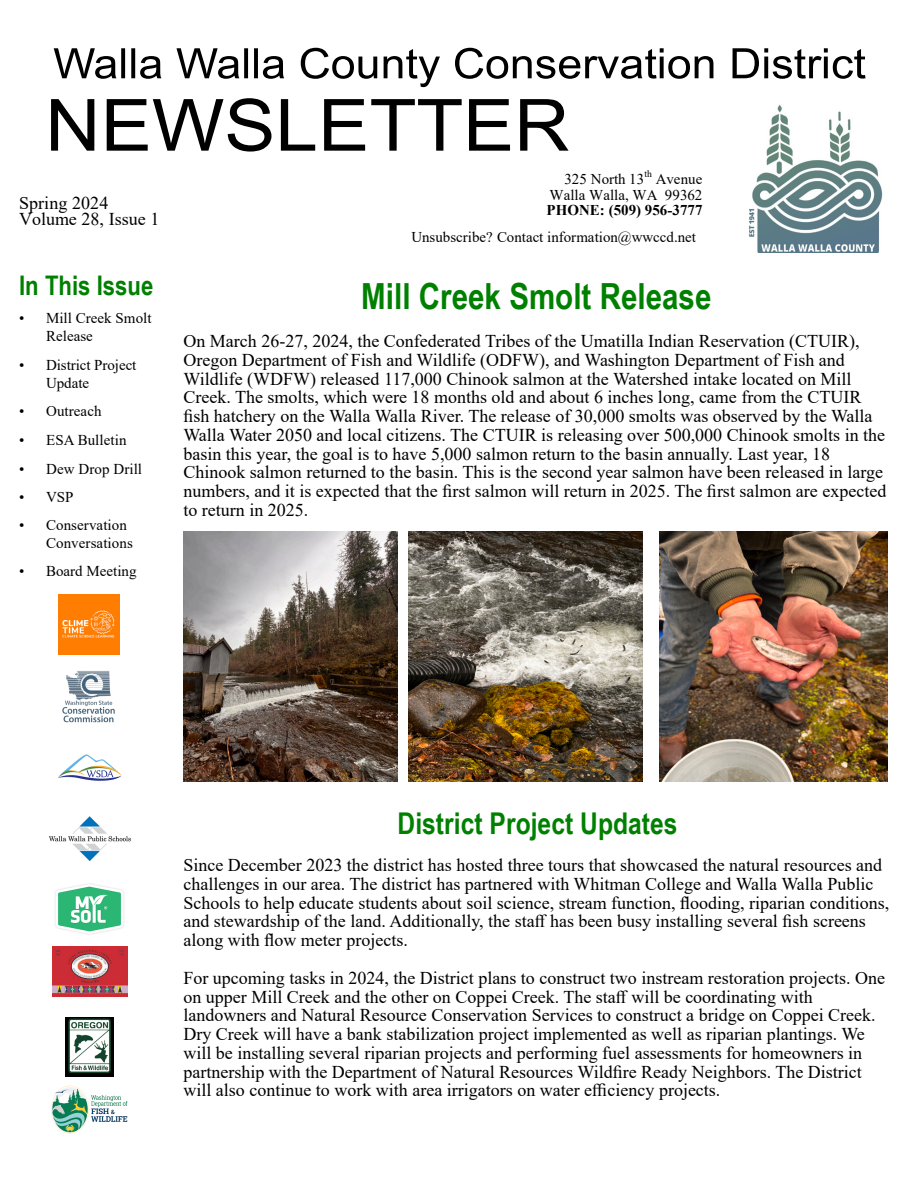
<style>
.page{position:relative;width:918px;height:1188px;background:#fff}
.page>*{position:absolute;margin:0;border:0;box-sizing:border-box;transform-origin:0 0}
.t1{font:700 36px "Arial Narrow";color:#008000}
.t2{font:700 30px "Arial Narrow";color:#008000}
.t3{font:700 27px "Arial Narrow";color:#008000}
.t4{font:18px/18.8px "Times New Roman";color:#000}
.t5{font:15px/18px "Times New Roman";color:#000}
.t6{font:700 15px "Times New Roman";letter-spacing:.005em;color:#000}
</style>
<div class="page">
<svg style="left:54px;top:48px;width:812px;height:39px"></svg>
<svg style="left:51px;top:98px;width:518px;height:54px"></svg>
<img style="left:749px;top:105px;width:134px;height:148px">
<img style="left:59px;top:594px;width:61px;height:61px">
<img style="left:58px;top:671px;width:64px;height:110px">
<img style="left:49px;top:816px;width:82px;height:45px">
<img style="left:52px;top:883px;width:75px;height:64px">
<img style="left:183px;top:532px;width:214px;height:249px">
<img style="left:659px;top:532px;width:229px;height:249px">
<img style="left:409px;top:532px;width:233px;height:249px">
<img style="left:53px;top:947px;width:74px;height:49px">
<img style="left:66px;top:1017px;width:48px;height:60px">
<img style="left:51px;top:1085px;width:77px;height:48px">
<p class="t4" style="left:19px;top:197px;width:142px;line-height:15.9px">Spring 2024<br>Volume 28, Issue 1</p>
<h3 class="t3" style="left:19px;top:275px;width:136px">In This Issue</h3>
<p class="t5" style="left:46px;top:311px;width:107px;text-indent:-27px">• Mill Creek Smolt<br>Release</p>
<p class="t5" style="left:46px;top:357px;width:92px;text-indent:-27px">• District Project<br>Update</p>
<p class="t5" style="left:19px;top:404px;width:84px">• Outreach</p>
<p class="t5" style="left:19px;top:432px;width:109px">• ESA Bulletin</p>
<p class="t5" style="left:19px;top:461px;width:125px">• Dew Drop Drill</p>
<p class="t5" style="left:19px;top:489px;width:56px">• VSP</p>
<p class="t5" style="left:46px;top:518px;width:88px;text-indent:-27px">• Conservation<br>Conversations</p>
<p class="t5" style="left:19px;top:564px;width:119px">• Board Meeting</p>
<p class="t5" style="left:550px;top:172px;width:154px;line-height:15.9px;text-align:right">325 North 13<sup>th</sup> Avenue<br>Walla Walla, WA 99362</p>
<p class="t6" style="left:547px;top:205px;width:158px">PHONE: (509) 956-3777</p>
<p class="t5" style="left:411px;top:230px;width:286px">Unsubscribe? Contact information@wwccd.net</p>
<h1 class="t1" style="left:361px;top:283px;width:352px">Mill Creek Smolt Release</h1>
<p class="t4" style="left:183px;top:333px;width:704px">On March 26-27, 2024, the Confederated Tribes of the Umatilla Indian Reservation (CTUIR), Oregon Department of Fish and Wildlife (ODFW), and Washington Department of Fish and Wildlife (WDFW) released 117,000 Chinook salmon at the Watershed intake located on Mill Creek. The smolts, which were 18 months old and about 6 inches long, came from the CTUIR fish hatchery on the Walla Walla River. The release of 30,000 smolts was observed by the Walla Walla Water 2050 and local citizens. The CTUIR is releasing over 500,000 Chinook smolts in the basin this year, the goal is to have 5,000 salmon return to the basin annually. Last year, 18<br>Chinook salmon returned to the basin. This is the second year salmon have been released in large numbers, and it is expected that the first salmon will return in 2025. The first salmon are expected to return in 2025.</p>
<h2 class="t2" style="left:398px;top:812px;width:282px">District Project Updates</h2>
<p class="t4" style="left:183px;top:858px;width:707px">Since December 2023 the district has hosted three tours that showcased the natural resources and challenges in our area. The district has partnered with Whitman College and Walla Walla Public Schools to help educate students about soil science, stream function, flooding, riparian conditions, and stewardship of the land. Additionally, the staff has been busy installing several fish screens along with flow meter projects.</p>
<p class="t4" style="left:183px;top:970px;width:703px">For upcoming tasks in 2024, the District plans to construct two instream restoration projects. One on upper Mill Creek and the other on Coppei Creek. The staff will be coordinating with landowners and Natural Resource Conservation Services to construct a bridge on Coppei Creek.<br>Dry Creek will have a bank stabilization project implemented as well as riparian plantings. We will be installing several riparian projects and performing fuel assessments for homeowners in partnership with the Department of Natural Resources Wildfire Ready Neighbors. The District will also continue to work with area irrigators on water efficiency projects.</p>
</div>
